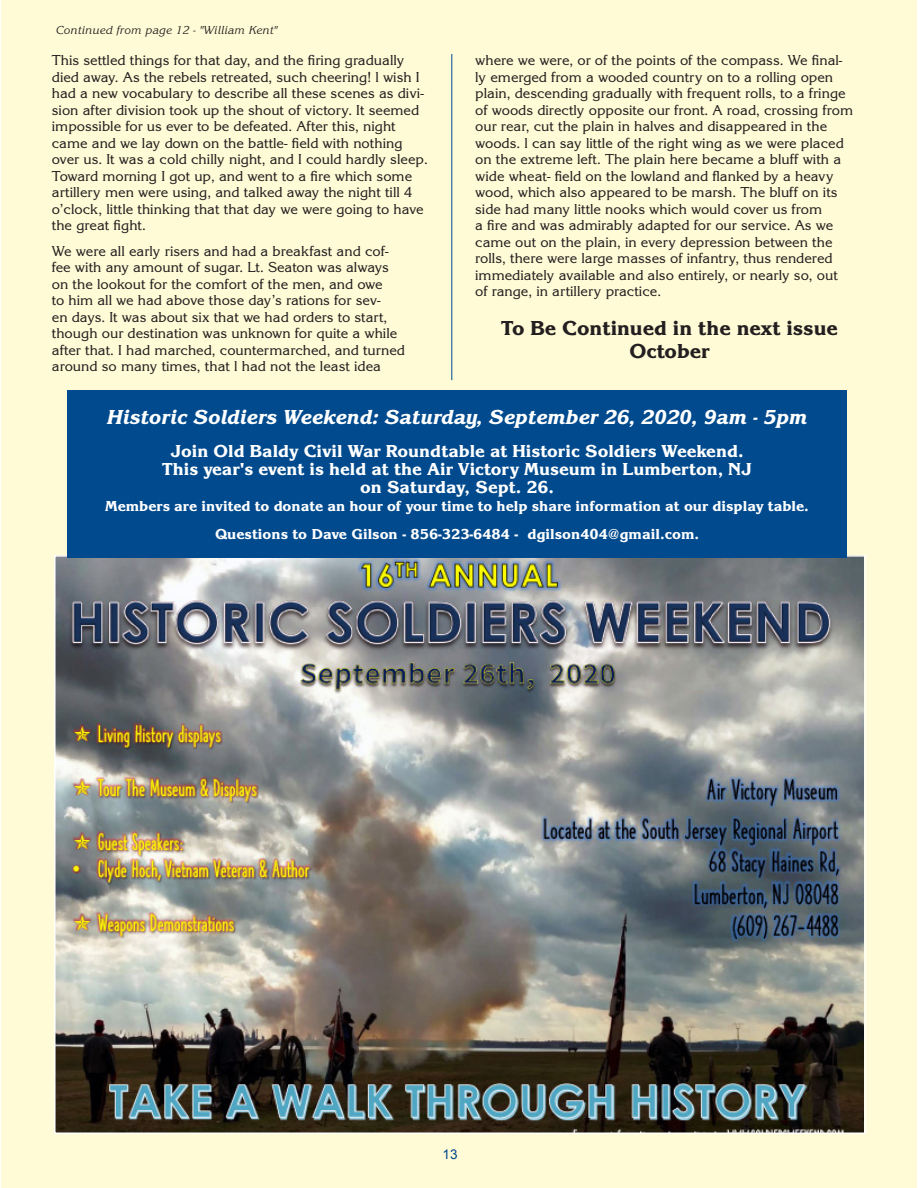
<style>
.page{position:relative;width:918px;height:1188px;background:#fff}
.page>*{position:absolute;margin:0;border:0;box-sizing:border-box;transform-origin:0 0}
.t1{font:21px "Korinna Extra Bold Italic DTC";color:#fff}
.t2{font:21px "Korinna Extra Bold DTC";color:#231f20}
.t3{font:18px "Korinna Extra Bold DTC";color:#fff}
.t4{font:15px/16.5px "Korinna Regular DTC";color:#231f20}
.t5{font:15px "Korinna Extra Bold DTC";color:#fff}
.t6{font:13.5px "Arial";color:#004a8d}
.t7{font:12px "Korinna Regular Italic DTC";color:#231f20}
</style>
<div class="page">
<div style="left:1px;top:0;width:916px;height:1188px;background:#fffbd6"></div>
<hr style="left:451px;top:54px;width:1px;height:326px;background:#004a8d">
<img style="left:57px;top:558px;width:806px;height:573px">
<div style="left:68px;top:390px;width:779px;height:167px;background:#004a8d"></div>
<p class="t7" style="left:56px;top:23px;width:223px">Continued from page 12 - "William Kent"</p>
<p class="t4" style="left:52px;top:52px;width:377px">This settled things for that day, and the firing gradually died away. As the rebels retreated, such cheering! l wish I had a new vocabulary to describe all these scenes as divi&shy;sion after division took up the shout of victory. It seemed impossible for us ever to be defeated. After this, night came and we lay down on the battle- field with nothing over us. It was a cold chilly night, and I could hardly sleep.<br>Toward morning I got up, and went to a fire which some artillery men were using, and talked away the night till 4 o’clock, little thinking that that day we were going to have the great fight.</p>
<p class="t4" style="left:52px;top:243px;width:355px">We were all early risers and had a breakfast and cof&shy;fee with any amount of sugar. Lt. Seaton was always on the lookout for the comfort of the men, and owe<br>to him all we had above those day’s rations for sev-<br>en days. It was about six that we had orders to start, though our destination was unknown for quite a while after that. I had marched, countermarched, and turned around so many times, that l had not the least idea</p>
<p class="t4" style="left:475px;top:52px;width:380px">where we were, or of the points of the compass. We final&shy;ly emerged from a wooded country on to a rolling open plain, descending gradually with frequent rolls, to a fringe of woods directly opposite our front. A road, crossing from our rear, cut the plain in halves and disappeared in the woods. l can say little of the right wing as we were placed on the extreme left. The plain here became a bluff with a wide wheat- field on the lowland and flanked by a heavy wood, which also appeared to be marsh. The bluff on its side had many little nooks which would cover us from<br>a fire and was admirably adapted for our service. As we came out on the plain, in every depression between the rolls, there were large masses of infantry, thus rendered</p>
<p class="t4" style="left:475px;top:267px;width:364px">immediately available and also entirely, or nearly so, out of range, in artillery practice.</p>
<p class="t2" style="left:501px;top:316px;width:338px">To Be Continued in the next issue</p>
<p class="t2" style="left:629px;top:339px;width:82px">October</p>
<p class="t1" style="left:107px;top:405px;width:702px">Historic Soldiers Weekend: Saturday, September 26, 2020, 9am - 5pm</p>
<p class="t3" style="left:171px;top:440px;width:575px">Join Old Baldy Civil War Roundtable at Historic Soldiers Weekend.</p>
<p class="t3" style="left:162px;top:458px;width:591px">This year's event is held at the Air Victory Museum in Lumberton, NJ</p>
<p class="t3" style="left:360px;top:476px;width:196px">on Saturday, Sept. 26.</p>
<p class="t5" style="left:105px;top:497px;width:705px">Members are invited to donate an hour of your time to help share information at our display table.</p>
<p class="t5" style="left:215px;top:526px;width:486px">Questions to Dave Gilson - 856-323-6484 - dgilson404@gmail.com.</p>
<p class="t6" style="left:443px;top:1146px;width:17px">13</p>
</div>
